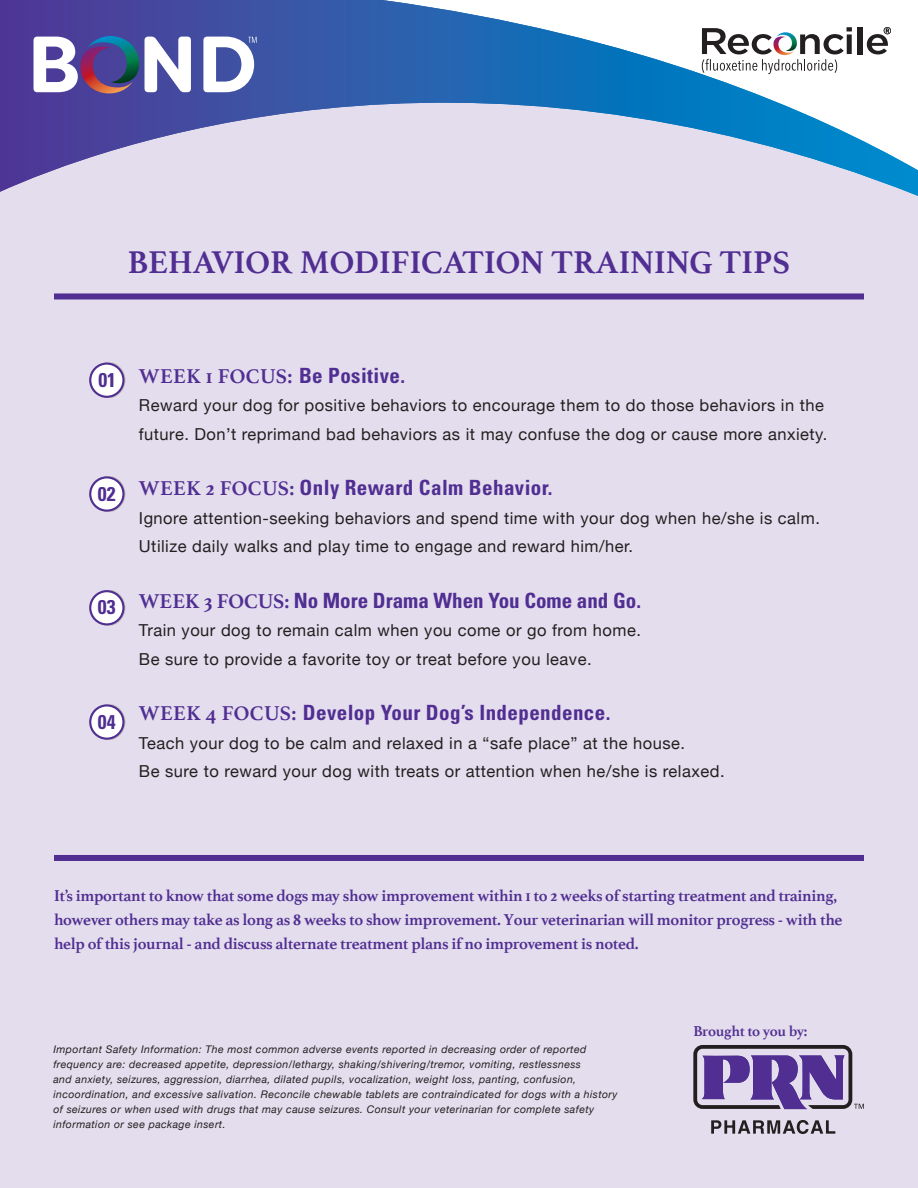
<style>
.page{position:relative;width:918px;height:1188px;background:#fff}
.page>*{position:absolute;margin:0;border:0;box-sizing:border-box;transform-origin:0 0}
.B_Head_Orange{font:700 33px "Athelas";color:#502e92}
.Body_12_16{font:700 condensed 21px "Univers";letter-spacing:.02em;color:#502e92}
.Body_12_16-2{font:700 condensed 21px "Univers";color:#502e92}
.Body_12_16-3{font:700 21px "Athelas";letter-spacing:.02em;color:#502e92}
.t1{font:700 condensed 19.95px "Univers";color:#502e92}
.Body_12_16-4{font:16.5px/28.5px "Helvetica Neue";letter-spacing:.03em;color:#231f20}
.B_Head_Orange-2{font:700 16.5px/24px "Athelas";letter-spacing:-.02em;color:#502e92}
.B_Head_Orange-3{font:700 15px "Athelas";letter-spacing:-.02em;color:#502e92}
.Body_12_16-5{font:italic 10.5px/15px "Helvetica Neue";letter-spacing:.04em;color:#231f20}
.s1{font-family:"Univers";font-stretch:condensed}
.s2{font-family:"Athelas";font-stretch:normal}
</style>
<div class="page">
<div style="left:0;top:196px;width:918px;height:992px;background:#e4dded"></div>
<svg style="left:0;top:0;width:918px;height:196px"></svg>
<div style="left:858px;top:27px;width:5px;height:27px;background:#231f20"></div>
<svg style="left:867px;top:27px;width:24px;height:27px"></svg>
<svg style="left:702px;top:27px;width:150px;height:47px"></svg>
<svg style="left:89px;top:363px;width:36px;height:35px"></svg>
<svg style="left:89px;top:363px;width:36px;height:35px"></svg>
<div style="left:91px;top:365px;width:31px;height:31px;background:#fff;border-radius:50%"></div>
<svg style="left:89px;top:476px;width:36px;height:36px"></svg>
<svg style="left:89px;top:476px;width:36px;height:36px"></svg>
<div style="left:91px;top:478px;width:31px;height:32px;background:#fff;border-radius:50%"></div>
<svg style="left:89px;top:590px;width:36px;height:35px"></svg>
<svg style="left:89px;top:590px;width:36px;height:35px"></svg>
<div style="left:91px;top:592px;width:31px;height:31px;background:#fff;border-radius:50%"></div>
<svg style="left:89px;top:704px;width:36px;height:36px"></svg>
<svg style="left:89px;top:704px;width:36px;height:36px"></svg>
<div style="left:91px;top:707px;width:31px;height:31px;background:#fff;border-radius:50%"></div>
<div style="left:54px;top:293px;width:810px;height:6px;background:#502e92"></div>
<div style="left:54px;top:855px;width:810px;height:6px;background:#502e92"></div>
<svg style="left:145px;top:37px;width:46px;height:55px"></svg>
<svg style="left:34px;top:36px;width:105px;height:57px"></svg>
<svg style="left:203px;top:37px;width:54px;height:55px"></svg>
<svg style="left:711px;top:1120px;width:124px;height:14px;background:#908b94"></svg>
<svg style="left:693px;top:1045px;width:171px;height:64px;background:#8a77a9"></svg>
<p class="B_Head_Orange" style="left:128px;top:236px;width:664px">BEHAVIOR MODIFICATION TRAINING TIPS</p>
<h3 class="t1" style="left:98px;top:368px;width:19px">01</h3>
<h3 class="t1" style="left:98px;top:481px;width:19px">02</h3>
<h3 class="t1" style="left:98px;top:595px;width:19px">03</h3>
<h3 class="t1" style="left:98px;top:710px;width:19px">04</h3>
<p class="Body_12_16-3" style="left:139px;top:359px;width:268px">WEEK 1 FOCUS: <span class="s1">Be Positive.</span></p>
<p class="Body_12_16-4" style="left:139px;top:392px;width:690px">Reward your dog for positive behaviors to encourage them to do those behaviors in the future. Don’t reprimand bad behaviors as it may confuse the dog or cause more anxiety.</p>
<p class="Body_12_16" style="left:139px;top:475px;width:415px"><span class="s2">WEEK 2 FOCUS:</span> Only Reward Calm Behavior.</p>
<p class="Body_12_16-4" style="left:139px;top:504px;width:683px">Ignore attention-seeking behaviors and spend time with your dog when he/she is calm.<br>Utilize daily walks and play time to engage and reward him/her.</p>
<p class="Body_12_16-2" style="left:139px;top:587px;width:504px"><span class="s2">WEEK 3 FOCUS:</span> No More Drama When You Come and Go.</p>
<p class="Body_12_16-4" style="left:139px;top:617px;width:504px">Train your dog to remain calm when you come or go from home.<br>Be sure to provide a favorite toy or treat before you leave.</p>
<p class="Body_12_16" style="left:139px;top:700px;width:473px"><span class="s2">WEEK 4 FOCUS:</span> Develop Your Dog’s Independence.</p>
<p class="Body_12_16-4" style="left:139px;top:729px;width:587px">Teach your dog to be calm and relaxed in a “safe place” at the house.<br>Be sure to reward your dog with treats or attention when he/she is relaxed.</p>
<p class="B_Head_Orange-2" style="left:54px;top:883px;width:790px">It’s important to know that some dogs may show improvement within 1 to 2 weeks of starting treatment and training, however others may take as long as 8 weeks to show improvement. Your veterinarian will monitor progress - with the help of this journal - and discuss alternate treatment plans if no improvement is noted.</p>
<p class="Body_12_16-5" style="left:53px;top:1043px;width:566px">Important Safety Information: The most common adverse events reported in decreasing order of reported frequency are: decreased appetite, depression/lethargy, shaking/shivering/tremor, vomiting, restlessness<br>and anxiety, seizures, aggression, diarrhea, dilated pupils, vocalization, weight loss, panting, confusion, incoordination, and excessive salivation. Reconcile chewable tablets are contraindicated for dogs with a history of seizures or when used with drugs that may cause seizures. Consult your veterinarian for complete safety information or see package insert.</p>
<p class="B_Head_Orange-3" style="left:693px;top:1019px;width:115px">Brought to you by:</p>
</div>
